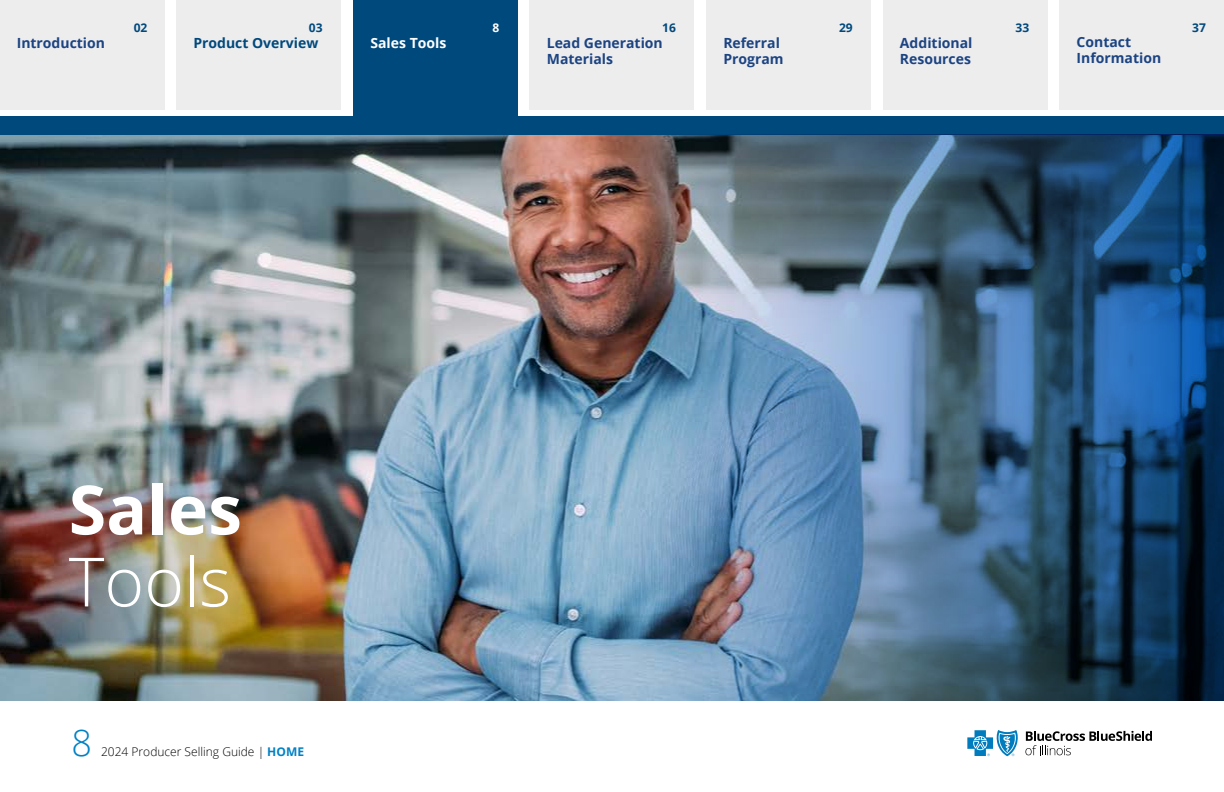
<style>
.page{position:relative;width:1224px;height:792px;background:#fff}
.page>*{position:absolute;margin:0;border:0;box-sizing:border-box;transform-origin:0 0}
.t1{font:700 68px "Open Sans";color:#fff}
.t2{font:300 68px "Open Sans";color:#fff}
.t3{font:300 36px "Open Sans";color:#0081c6}
.t4{font:700 14px/16px "Open Sans";color:#1c4482}
.t5{font:700 14px "Open Sans";color:#00497c}
.t6{font:700 14px "Open Sans";color:#fff}
.t7{font:300 12px "Open Sans";color:#000}
.t8{font:700 12px "Open Sans";color:#00497c}
.t9{font:700 12px "Open Sans";color:#fff}
.s1{font-weight:700;color:#0081c6}
</style>
<div class="page">
<svg style="left:967px;top:730px;width:51px;height:26px"></svg>
<svg style="left:1025px;top:731px;width:127px;height:24px"></svg>
<img style="left:0;top:135px;width:599px;height:566px">
<div style="left:0;top:116px;width:1224px;height:19px;background:#00497c"></div>
<div style="left:0;top:0;width:164px;height:110px;background:#ededee"></div>
<div style="left:177px;top:0;width:164px;height:110px;background:#ededee"></div>
<div style="left:353px;top:0;width:164px;height:117px;background:#00497c"></div>
<img style="left:599px;top:135px;width:625px;height:566px">
<div style="left:530px;top:0;width:164px;height:110px;background:#ededee"></div>
<div style="left:883px;top:0;width:164px;height:110px;background:#ededee"></div>
<div style="left:707px;top:0;width:164px;height:110px;background:#ededee"></div>
<div style="left:1060px;top:0;width:164px;height:110px;background:#ededee"></div>
<p class="t4" style="left:17px;top:34px;width:90px">Introduction</p>
<p class="t8" style="left:134px;top:19px;width:15px">02</p>
<p class="t8" style="left:309px;top:19px;width:15px">03</p>
<p class="t5" style="left:193px;top:33px;width:127px">Product Overview</p>
<p class="t6" style="left:370px;top:33px;width:77px">Sales Tools</p>
<p class="t9" style="left:492px;top:19px;width:8px">8</p>
<p class="t8" style="left:662px;top:19px;width:15px">16</p>
<p class="t4" style="left:547px;top:34px;width:118px">Lead Generation<br>Materials</p>
<p class="t4" style="left:723px;top:34px;width:62px">Referral<br>Program</p>
<p class="t8" style="left:839px;top:19px;width:15px">29</p>
<p class="t4" style="left:900px;top:34px;width:74px">Additional<br>Resources</p>
<p class="t8" style="left:1016px;top:19px;width:15px">33</p>
<p class="t4" style="left:1077px;top:34px;width:86px">Contact<br>Information</p>
<p class="t8" style="left:1192px;top:19px;width:15px">37</p>
<h1 class="t1" style="left:69px;top:462px;width:175px">Sales</h1>
<h1 class="t2" style="left:69px;top:535px;width:164px">Tools</h1>
<h2 class="t3" style="left:72px;top:718px;width:22px">8</h2>
<p class="t7" style="left:101px;top:743px;width:204px">2024 Producer Selling Guide | <span class="s1">HOME</span></p>
</div>
